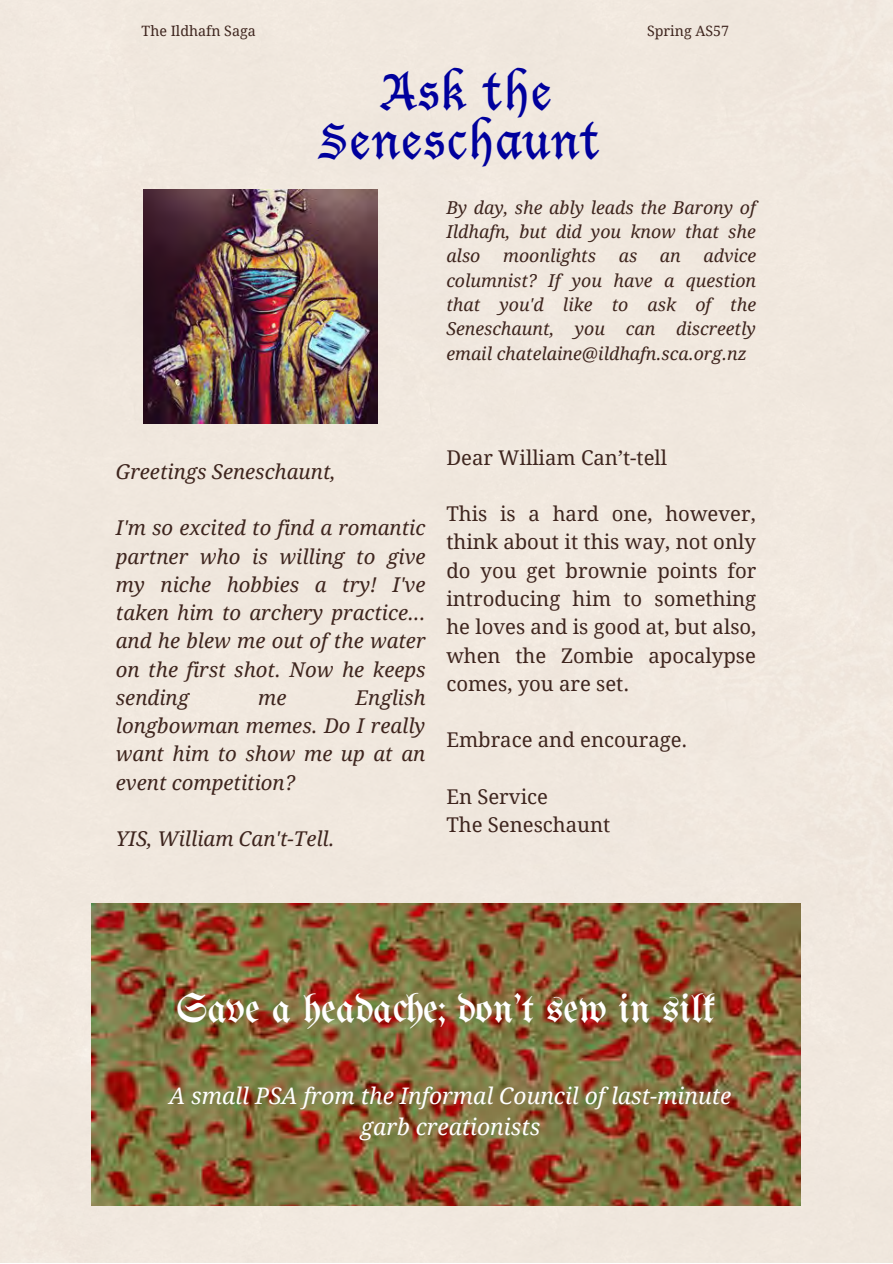
<style>
.page{position:relative;width:893px;height:1264px;background:#fff}
.page>*{position:absolute;margin:0;border:0;box-sizing:border-box;transform-origin:0 0}
.t1{font:49.05px/48.3px "Lucida Blackletter";letter-spacing:.035em;color:#00009d;text-align:center}
.t2{font:41.1px "Unifraktur Maguntia";color:#fff}
.t3{font:italic 22.8px/31.5px "Droid Serif";color:#fff;text-align:center}
.t4{font:italic 20.4px/28.2px "Droid Serif";color:#3e251e;text-align:justify}
.t5{font:20.4px/28.2px "Droid Serif";color:#3e251e;text-align:justify}
.t6{font:italic 17.7px/24.3px "Droid Serif";color:#3e251e;text-align:justify}
.t7{font:14.25px "Droid Serif";color:#3e251e}
</style>
<div class="page">
<div style="left:0;top:0;width:892px;height:1262px;background:#f0e8de"></div>
<img style="left:143px;top:189px;width:234px;height:234px">
<img style="left:91px;top:903px;width:709px;height:302px">
<p class="t7" style="left:142px;top:23px;width:116px">The Ildhafn Saga</p>
<p class="t7" style="left:647px;top:23px;width:83px">Spring AS57</p>
<h1 class="t1" style="left:319px;top:66px;width:282px">Ask the<br>Seneschaunt</h1>
<p class="t6" style="left:446px;top:195px;width:311px">By day, she ably leads the Barony of Ildhafn, but did you know that she also</p>
<p class="t6" style="left:446px;top:244px;width:311px;text-indent:257px">advice columnist? If you have a question that you'd like to ask of the Seneschaunt, you can discreetly email chatelaine@ildhafn.sca.org.nz</p>
<p class="t6" style="left:503px;top:244px;width:94px">moonlights</p>
<p class="t6" style="left:618px;top:244px;width:20px">as</p>
<p class="t6" style="left:659px;top:244px;width:22px">an</p>
<p class="t4" style="left:116px;top:457px;width:221px">Greetings Seneschaunt,</p>
<p class="t4" style="left:116px;top:514px;width:311px">I'm so excited to find a romantic partner who is willing to give my niche hobbies a try! I've taken him to archery practice... and he blew me out of the water on the first shot. Now he keeps sending</p>
<p class="t4" style="left:116px;top:683px;width:311px;text-indent:239px">English longbowman memes. Do I really want him to show me up at an event competition?</p>
<p class="t4" style="left:116px;top:825px;width:220px">YIS, William Can't-Tell.</p>
<p class="t4" style="left:258px;top:683px;width:30px">me</p>
<p class="t5" style="left:446px;top:443px;width:222px">Dear William Can’t-tell</p>
<p class="t5" style="left:446px;top:500px;width:311px">This is a hard one, however, think about it this way, not only do you get brownie points for introducing him to something he loves and is good at, but also, when the Zombie apocalypse comes, you are set.</p>
<p class="t5" style="left:446px;top:726px;width:242px">Embrace and encourage.</p>
<p class="t5" style="left:446px;top:782px;width:165px">En Service<br>The Seneschaunt</p>
<h2 class="t2" style="left:176px;top:989px;width:540px">Save a headache; don't sew in silk</h2>
<p class="t3" style="left:169px;top:1080px;width:563px">A small PSA from the Informal Council of last-minute garb creationists</p>
</div>
